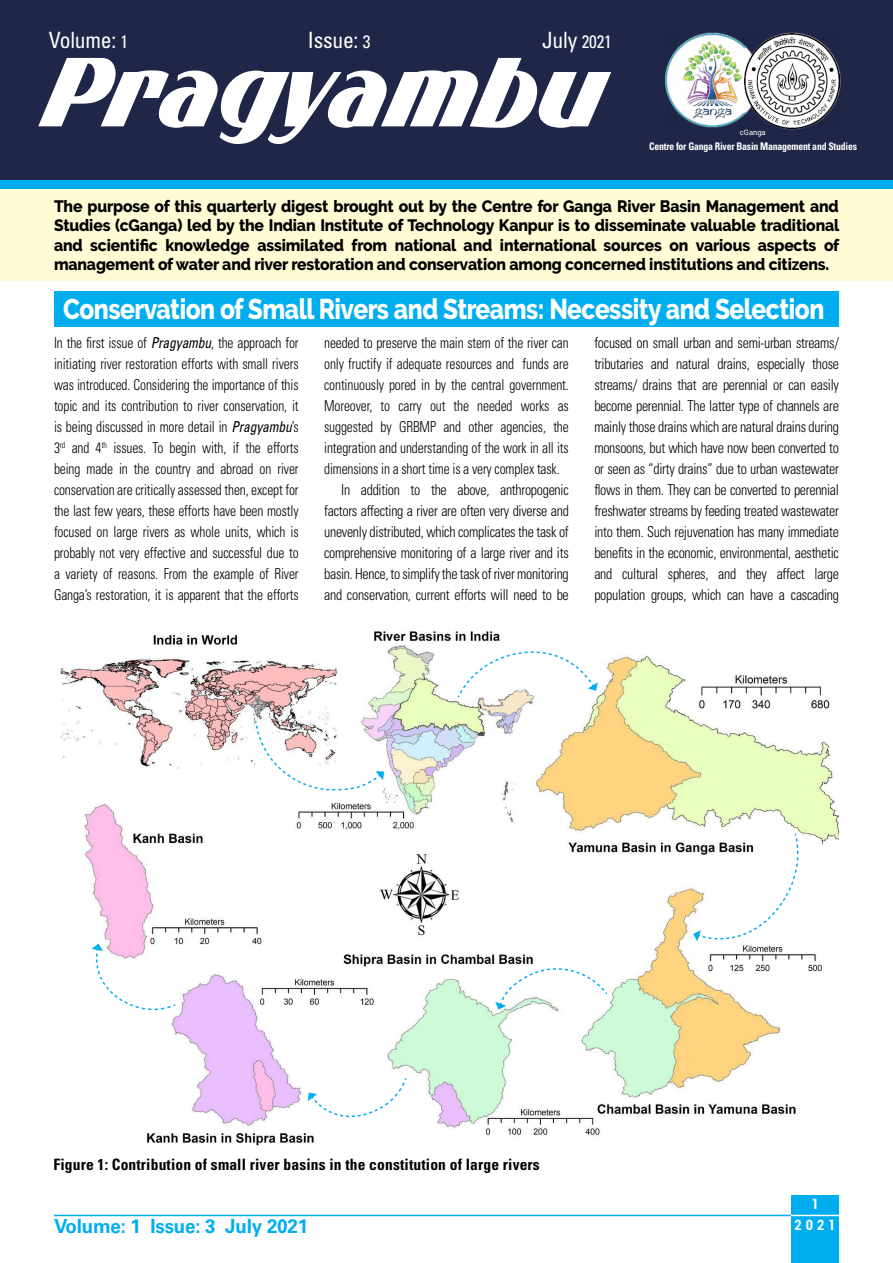
<style>
.page{position:relative;width:893px;height:1263px;background:#fff}
.page>*{position:absolute;margin:0;border:0;box-sizing:border-box;transform-origin:0 0}
.t1{font:800 28.5px "Raleway";letter-spacing:-.02em;color:#fff;scale:.86 1}
.t2{font:condensed 22.5px "Univers LT Std";letter-spacing:-.01em;color:#fff;scale:.96 1}
.t3{font:700 19.5px "Univers LT Std";letter-spacing:-.01em;color:#00aeef;scale:.96 1}
.t4{font:800 16.5px/19.5px "Raleway";letter-spacing:-.01em;color:#000;text-align:justify;scale:.95 1}
.t5{font:700 condensed 15.6px "Univers LT Std";letter-spacing:.01em;color:#000}
.t6{font:300 condensed 15px/21px "Univers LT Std";letter-spacing:-.01em;color:#000;text-align:justify;scale:.9 1}
.t7{font:300 condensed 15px/21px "Univers LT Std";letter-spacing:-.01em;color:#000;text-align:justify;scale:.93 1}
.t8{font:700 condensed 15px "Roboto";color:#fff}
.t9{font:700 condensed 10.5px "Univers LT Std";letter-spacing:-.02em;color:#fff;scale:.93 1}
.t10{font:7.5px "Roboto";color:#fff}
.s1{font-size:18px}
.s2{font-weight:400;font-style:italic}
</style>
<div class="page">
<hr style="left:54px;top:1215px;width:785px;height:1px;background:#00aeef">
<div style="left:791px;top:1196px;width:48px;height:67px;background:#00aeef"></div>
<hr style="left:791px;top:1215px;width:48px;height:1px;background:#fff">
<div style="left:54px;top:292px;width:785px;height:35px;background:#00aeef"></div>
<div style="left:0;top:0;width:893px;height:180px;background:#1f2648"></div>
<svg style="left:781px;top:32px;width:60px;height:97px"></svg>
<img style="left:666px;top:33px;width:79px;height:95px">
<img style="left:745px;top:33px;width:95px;height:95px">
<div style="left:0;top:188px;width:893px;height:92px;background:#fffcd5"></div>
<div style="left:0;top:180px;width:893px;height:8px;background:#00aeef"></div>
<img style="left:59px;top:631px;width:780px;height:515px">
<svg style="left:254px;top:720px;width:130px;height:71px"></svg>
<svg style="left:456px;top:645px;width:142px;height:54px"></svg>
<svg style="left:693px;top:832px;width:106px;height:113px"></svg>
<svg style="left:495px;top:962px;width:114px;height:48px"></svg>
<svg style="left:308px;top:1076px;width:100px;height:45px"></svg>
<svg style="left:92px;top:944px;width:85px;height:66px"></svg>
<svg style="left:38px;top:58px;width:573px;height:86px"></svg>
<h2 class="t2" style="left:49px;top:26px;width:84px">Volume: <span class="s1">1</span></h2>
<h2 class="t2" style="left:308px;top:26px;width:67px">Issue: <span class="s1">3</span></h2>
<h2 class="t2" style="left:542px;top:26px;width:74px">July <span class="s1">2021</span></h2>
<p class="t10" style="left:740px;top:127px;width:27px">cGanga</p>
<p class="t9" style="left:649px;top:140px;width:225px">Centre for Ganga River Basin Management and Studies</p>
<p class="t4" style="left:54px;top:196px;width:828px">The purpose of this quarterly digest brought out by the Centre for Ganga River Basin Management and Studies (cGanga) led by the Indian Institute of Technology Kanpur is to disseminate valuable traditional and scientific knowledge assimilated from national and international sources on various aspects of management of water and river restoration and conservation among concerned institutions and citizens.</p>
<h1 class="t1" style="left:63px;top:292px;width:887px">Conservation of Small Rivers and Streams: Necessity and Selection</h1>
<p class="t6" style="left:54px;top:332px;width:273px">In the first issue of <span class="s2">Pragyambu</span>, the approach for initiating river restoration efforts with small rivers was introduced. Considering the importance of this topic and its contribution to river conservation, it is being discussed in more detail in <span class="s2">Pragyambu</span>’s 3<sup>rd</sup> and 4<sup>th</sup> issues. To begin with, if the efforts being made in the country and abroad on river conservation are critically assessed then, except for the last few years, these efforts have been mostly focused on large rivers as whole units, which is probably not very effective and successful due to a variety of reasons. From the example of River Ganga’s restoration, it is apparent that the efforts</p>
<p class="t6" style="left:324px;top:332px;width:273px">needed to preserve the main stem of the river can</p>
<p class="t7" style="left:594px;top:332px;width:265px">focused on small urban and semi-urban streams/ tributaries and natural drains, especially those streams/ drains that are perennial or can easily become perennial. The latter type of channels are mainly those drains which are natural drains during monsoons, but which have now been converted to or seen as “dirty drains” due to urban wastewater flows in them. They can be converted to perennial freshwater streams by feeding treated wastewater into them. Such rejuvenation has many immediate benefits in the economic, environmental, aesthetic and cultural spheres, and they affect large population groups, which can have a cascading</p>
<p class="t6" style="left:324px;top:353px;width:273px">only fructify if adequate resources and funds are</p>
<p class="t6" style="left:324px;top:374px;width:273px">continuously pored in by the central government.</p>
<p class="t6" style="left:324px;top:395px;width:273px">Moreover, to carry out the needed works as</p>
<p class="t6" style="left:324px;top:416px;width:273px">suggested by GRBMP and other agencies, the</p>
<p class="t6" style="left:324px;top:437px;width:273px">integration and understanding of the work in all its</p>
<p class="t6" style="left:324px;top:458px;width:263px">dimensions in a short time is a very complex task.</p>
<p class="t7" style="left:341px;top:479px;width:246px">In addition to the above, anthropogenic</p>
<p class="t7" style="left:324px;top:500px;width:265px">factors affecting a river are often very diverse and</p>
<p class="t7" style="left:324px;top:521px;width:265px">unevenly distributed, which complicates the task of</p>
<p class="t7" style="left:324px;top:542px;width:265px">comprehensive monitoring of a large river and its</p>
<p class="t7" style="left:324px;top:563px;width:265px">basin. Hence, to simplify the task of river monitoring</p>
<p class="t7" style="left:324px;top:584px;width:265px">and conservation, current efforts will need to be</p>
<p class="t5" style="left:53px;top:1154px;width:488px">Figure 1: Contribution of small river basins in the constitution of large rivers</p>
<p class="t8" style="left:811px;top:1194px;width:9px">1</p>
<h3 class="t3" style="left:54px;top:1215px;width:266px">Volume: 1 Issue: 3 July 2021</h3>
<p class="t8" style="left:794px;top:1215px;width:43px">2021</p>
</div>
